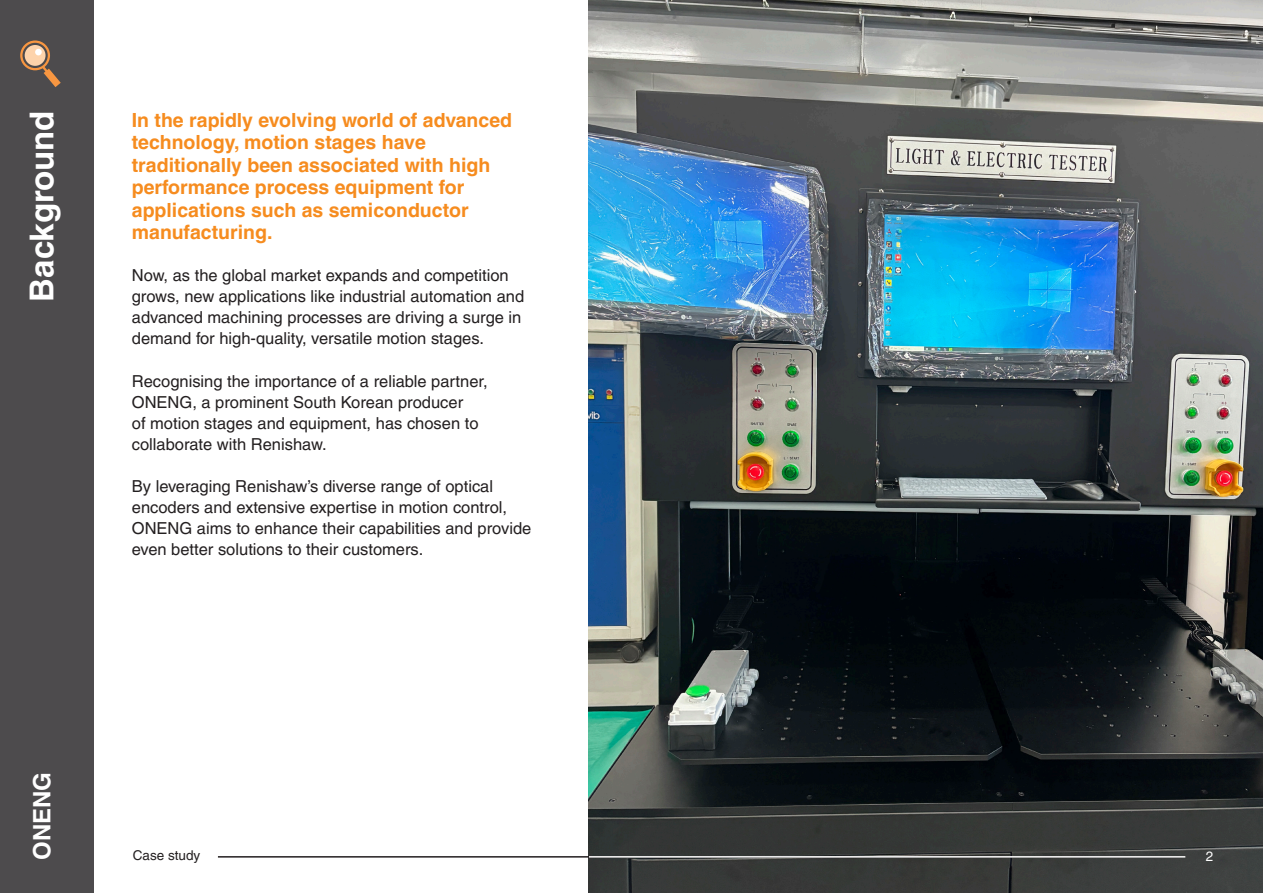
<style>
.page{position:relative;width:1263px;height:893px;background:#fff}
.page>*{position:absolute;margin:0;border:0;box-sizing:border-box;transform-origin:0 0}
.Section_Head_22pt_Bold_White{font:700 33px "Helvetica LT Pro";color:#fff}
.Subheading_16pt_Bold_White{font:700 24px "Helvetica LT Pro";color:#fff}
.Body_Text_13pt_Bold_Orange{font:700 19.5px/22.5px "Helvetica LT Pro";color:#f68c1f}
.Body_Text_11pt{font:16.5px/21px "Helvetica LT Pro";color:#231f20}
.Body_Text_9pt{font:13.5px "Helvetica LT Pro";color:#231f20}
.Body_Text_9pt-2{font:13.5px "Helvetica LT Pro";color:#fff}
</style>
<div class="page">
<img style="left:589px;top:0;width:674px;height:893px">
<hr style="left:218px;top:856px;width:967px;height:2px;background:#231f20">
<hr style="left:589px;top:856px;width:596px;height:2px;background:#fff">
<div style="left:0;top:0;width:94px;height:893px;background:#4d4b4d"></div>
<svg style="left:20px;top:40px;width:41px;height:47px"></svg>
<div style="left:35px;top:49px;width:7px;height:6px;background:#fff;border-radius:50%"></div>
<p class="Section_Head_22pt_Bold_White" style="left:22px;top:302px;width:193px;rotate:-90deg">Background</p>
<p class="Body_Text_13pt_Bold_Orange" style="left:132px;top:109px;width:382px">In the rapidly evolving world of advanced technology, motion stages have traditionally been associated with high performance process equipment for applications such as semiconductor manufacturing.</p>
<p class="Body_Text_11pt" style="left:132px;top:265px;width:394px">Now, as the global market expands and competition grows, new applications like industrial automation and advanced machining processes are driving a surge in demand for high-quality, versatile motion stages.</p>
<p class="Body_Text_11pt" style="left:132px;top:370px;width:357px">Recognising the importance of a reliable partner, ONENG, a prominent South Korean producer<br>of motion stages and equipment, has chosen to collaborate with Renishaw.</p>
<p class="Body_Text_11pt" style="left:132px;top:476px;width:401px">By leveraging Renishaw’s diverse range of optical encoders and extensive expertise in motion control, ONENG aims to enhance their capabilities and provide even better solutions to their customers.</p>
<p class="Subheading_16pt_Bold_White" style="left:27px;top:860px;width:90px;rotate:-90deg">ONENG</p>
<p class="Body_Text_9pt" style="left:133px;top:848px;width:69px">Case study</p>
<p class="Body_Text_9pt-2" style="left:1206px;top:849px;width:9px">2</p>
</div>
